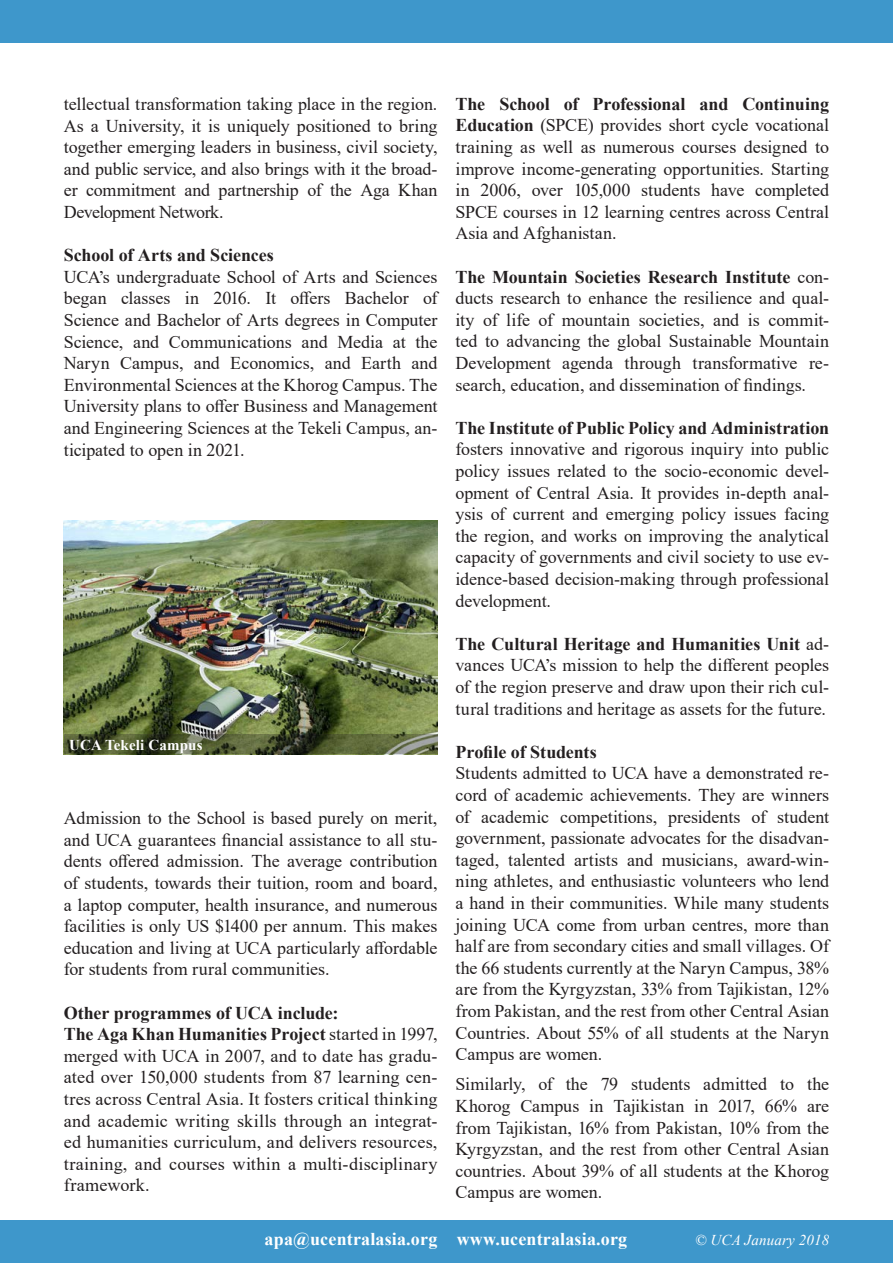
<style>
.page{position:relative;width:893px;height:1263px;background:#fff}
.page>*{position:absolute;margin:0;border:0;box-sizing:border-box;transform-origin:0 0}
.t1{font:18px/21.6px "Times New Roman";color:#231f20;text-align:justify}
.t2{font:700 18px "Times New Roman";letter-spacing:-.005em;color:#231f20}
.t3{font:700 18px "Times New Roman";letter-spacing:.01em;color:#fff}
.t4{font:700 15px "Times New Roman";letter-spacing:.01em;color:#fff}
.t5{font:italic 15px "Times New Roman";letter-spacing:.01em;color:#fff}
.s1{font-weight:700}
</style>
<div class="page">
<div style="left:0;top:1220px;width:893px;height:43px;background:#3e97cb"></div>
<div style="left:0;top:0;width:893px;height:43px;background:#3e97cb"></div>
<img style="left:64px;top:520px;width:373px;height:215px">
<svg style="left:64px;top:735px;width:373px;height:19px"></svg>
<p class="t1" style="left:64px;top:93px;width:375px">tellectual transformation taking place in the region.<br>As a University, it is uniquely positioned to bring together emerging leaders in business, civil society, and public service, and also brings with it the broad&shy;er commitment and partnership of the Aga Khan Development Network.</p>
<p class="t2" style="left:64px;top:242px;width:212px">School of Arts and Sciences</p>
<p class="t1" style="left:64px;top:265px;width:375px">UCA’s undergraduate School of Arts and Sciences began classes in 2016. It offers Bachelor of Science and Bachelor of Arts degrees in Computer Science, and Communications and Media at the Naryn Campus, and Economics, and Earth and Environmental Sciences at the Khorog Campus. The University plans to offer Business and Management and Engineering Sciences at the Tekeli Campus, an&shy;ticipated to open in 2021.</p>
<p class="t4" style="left:69px;top:734px;width:135px">UCA Tekeli Campus</p>
<p class="t1" style="left:64px;top:807px;width:375px">Admission to the School is based purely on merit, and UCA guarantees financial assistance to all stu&shy;dents offered admission. The average contribution of students, towards their tuition, room and board, a laptop computer, health insurance, and numerous facilities is only US $1400 per annum. This makes education and living at UCA particularly affordable for students from rural communities.</p>
<p class="t1" style="left:64px;top:1001px;width:375px;text-align:left"><span class="s1">Other programmes of UCA include:<br>The Aga Khan Humanities Project</span> started in 1997, merged with UCA in 2007, and to date has gradu&shy;ated over 150,000 students from 87 learning cen&shy;tres across Central Asia. It fosters critical thinking and academic writing skills through an integrat&shy;ed humanities curriculum, and delivers resources, training, and courses within a multi-disciplinary framework.</p>
<p class="t1" style="left:455px;top:92px;width:375px"><span class="s1">The School of Professional and Continuing Education</span> (SPCE) provides short cycle vocational training as well as numerous courses designed to improve income-generating opportunities. Starting in 2006, over 105,000 students have completed SPCE courses in 12 learning centres across Central Asia and Afghanistan.</p>
<p class="t1" style="left:455px;top:265px;width:375px"><span class="s1">The Mountain Societies Research Institute</span> con&shy;ducts research to enhance the resilience and qual&shy;ity of life of mountain societies, and is commit&shy;ted to advancing the global Sustainable Mountain Development agenda through transformative re&shy;search, education, and dissemination of findings.</p>
<p class="t2" style="left:455px;top:415px;width:375px">The Institute of Public Policy and Administration</p>
<p class="t1" style="left:455px;top:438px;width:375px">fosters innovative and rigorous inquiry into public policy issues related to the socio-economic devel&shy;opment of Central Asia. It provides in-depth anal&shy;ysis of current and emerging policy issues facing the region, and works on improving the analytical capacity of governments and civil society to use ev&shy;idence-based decision-making through professional development.</p>
<p class="t1" style="left:455px;top:632px;width:375px"><span class="s1">The Cultural Heritage and Humanities Unit</span> ad&shy;vances UCA’s mission to help the different peoples of the region preserve and draw upon their rich cul&shy;tural traditions and heritage as assets for the future.</p>
<p class="t2" style="left:455px;top:739px;width:143px">Profile of Students</p>
<p class="t1" style="left:455px;top:762px;width:375px">Students admitted to UCA have a demonstrated re&shy;cord of academic achievements. They are winners of academic competitions, presidents of student government, passionate advocates for the disadvan&shy;taged, talented artists and musicians, award-win&shy;ning athletes, and enthusiastic volunteers who lend a hand in their communities. While many students joining UCA come from urban centres, more than half are from secondary cities and small villages. Of the 66 students currently at the Naryn Campus, 38% are from the Kyrgyzstan, 33% from Tajikistan, 12% from Pakistan, and the rest from other Central Asian Countries. About 55% of all students at the Naryn Campus are women.</p>
<p class="t1" style="left:455px;top:1073px;width:375px">Similarly, of the 79 students admitted to the Khorog Campus in Tajikistan in 2017, 66% are from Tajikistan, 16% from Pakistan, 10% from the Kyrgyzstan, and the rest from other Central Asian countries. About 39% of all students at the Khorog Campus are women.</p>
<p class="t3" style="left:265px;top:1226px;width:364px">apa@ucentralasia.org www.ucentralasia.org</p>
<p class="t5" style="left:695px;top:1230px;width:136px">© UCA January 2018</p>
</div>
